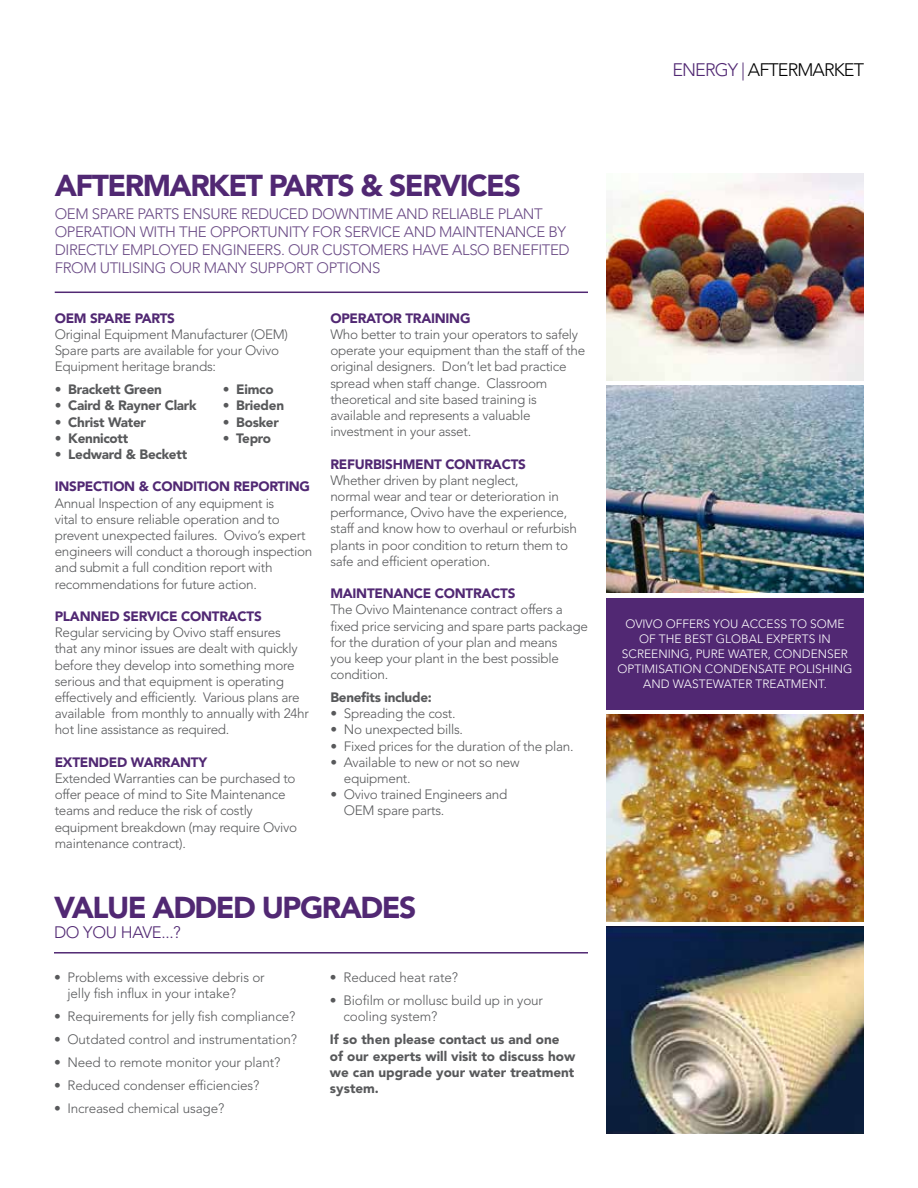
<style>
.page{position:relative;width:918px;height:1188px;background:#fff}
.page>*{position:absolute;margin:0;border:0;box-sizing:border-box;transform-origin:0 0}
.t1{font:900 30px "Avenir LT Std";letter-spacing:-.05em;color:#512873}
.t2{font:300 18px "Avenir LT Std";letter-spacing:-.05em;color:#000}
.t3{font:300 16.5px "Avenir LT Std";letter-spacing:-.02em;color:#512873}
.t4{font:300 15px/18px "Avenir LT Std";letter-spacing:-.025em;color:#6a4a85}
.t5{font:300 13.5px/16.2px "Avenir LT Std";letter-spacing:-.02em;color:#58595b}
.t6{font:900 13.5px "Avenir LT Std";letter-spacing:-.02em;color:#512873}
.t7{font:900 13.5px "Avenir LT Std";letter-spacing:-.02em;color:#58595b}
.t8{font:900 13.5px/16.2px "Avenir LT Std";color:#58595b}
.t9{font:300 12px/15px "Avenir LT Std";color:#fff;text-align:center}
.s1{color:#512873}
</style>
<div class="page">
<hr style="left:54px;top:952px;width:534px;height:2px;background:#512873">
<hr style="left:55px;top:292px;width:533px;height:1px;background:#512873">
<img style="left:606px;top:173px;width:258px;height:207px">
<img style="left:606px;top:715px;width:258px;height:207px">
<img style="left:606px;top:385px;width:258px;height:207px">
<img style="left:606px;top:927px;width:258px;height:207px">
<div style="left:606px;top:598px;width:258px;height:111px;background:#512873"></div>
<h2 class="t2" style="left:672px;top:59px;width:193px"><span class="s1">ENERGY |</span> AFTERMARKET</h2>
<h1 class="t1" style="left:55px;top:167px;width:468px">AFTERMARKET PARTS &amp; SERVICES</h1>
<p class="t4" style="left:55px;top:204px;width:516px">OEM SPARE PARTS ENSURE REDUCED DOWNTIME AND RELIABLE PLANT OPERATION WITH THE OPPORTUNITY FOR SERVICE AND MAINTENANCE BY DIRECTLY EMPLOYED ENGINEERS. OUR CUSTOMERS HAVE ALSO BENEFITED FROM UTILISING OUR MANY SUPPORT OPTIONS</p>
<p class="t6" style="left:55px;top:310px;width:122px">OEM SPARE PARTS</p>
<p class="t5" style="left:55px;top:326px;width:235px">Original Equipment Manufacturer (OEM)<br>Spare parts are available for your Ovivo<br>Equipment heritage brands:</p>
<p class="t7" style="left:55px;top:381px;width:109px">• Brackett Green</p>
<p class="t7" style="left:223px;top:381px;width:52px">• Eimco</p>
<p class="t7" style="left:55px;top:398px;width:143px">• Caird &amp; Rayner Clark</p>
<p class="t7" style="left:223px;top:398px;width:63px">• Brieden</p>
<p class="t7" style="left:55px;top:414px;width:93px">• Christ Water</p>
<p class="t7" style="left:223px;top:414px;width:58px">• Bosker</p>
<p class="t7" style="left:55px;top:430px;width:75px">• Kennicott</p>
<p class="t7" style="left:223px;top:430px;width:50px">• Tepro</p>
<p class="t7" style="left:55px;top:446px;width:134px">• Ledward &amp; Beckett</p>
<p class="t6" style="left:55px;top:479px;width:257px">INSPECTION &amp; CONDITION REPORTING</p>
<p class="t5" style="left:55px;top:495px;width:259px">Annual Inspection of any equipment is<br>vital to ensure reliable operation and to prevent unexpected failures. Ovivo’s expert engineers will conduct a thorough inspection and submit a full condition report with recommendations for future action.</p>
<p class="t6" style="left:55px;top:608px;width:209px">PLANNED SERVICE CONTRACTS</p>
<p class="t5" style="left:55px;top:625px;width:256px">Regular servicing by Ovivo staff ensures<br>that any minor issues are dealt with quickly before they develop into something more serious and that equipment is operating effectively and efficiently. Various plans are available from monthly to annually with 24hr hot line assistance as required.</p>
<p class="t6" style="left:55px;top:754px;width:154px">EXTENDED WARRANTY</p>
<p class="t5" style="left:55px;top:770px;width:244px">Extended Warranties can be purchased to offer peace of mind to Site Maintenance teams and reduce the risk of costly equipment breakdown (may require Ovivo maintenance contract).</p>
<p class="t6" style="left:330px;top:310px;width:142px">OPERATOR TRAINING</p>
<p class="t5" style="left:330px;top:326px;width:256px">Who better to train your operators to safely operate your equipment than the staff of the original designers. Don’t let bad practice spread when staff change. Classroom theoretical and site based training is available and represents a valuable investment in your asset.</p>
<p class="t6" style="left:330px;top:456px;width:197px">REFURBISHMENT CONTRACTS</p>
<p class="t5" style="left:330px;top:472px;width:248px">Whether driven by plant neglect,<br>normal wear and tear or deterioration in performance, Ovivo have the experience, staff and know how to overhaul or refurbish plants in poor condition to return them to safe and efficient operation.</p>
<p class="t6" style="left:330px;top:585px;width:187px">MAINTENANCE CONTRACTS</p>
<p class="t5" style="left:330px;top:602px;width:259px">The Ovivo Maintenance contract offers a fixed price servicing and spare parts package for the duration of your plan and means<br>you keep your plant in the best possible condition.</p>
<p class="t7" style="left:330px;top:689px;width:103px">Benefits include:</p>
<p class="t5" style="left:330px;top:706px;width:127px">• Spreading the cost.</p>
<p class="t5" style="left:330px;top:722px;width:134px">• No unexpected bills.</p>
<p class="t5" style="left:330px;top:738px;width:245px">• Fixed prices for the duration of the plan.</p>
<p class="t5" style="left:344px;top:754px;width:177px;text-indent:-14px">• Available to new or not so new equipment.</p>
<p class="t5" style="left:344px;top:787px;width:165px;text-indent:-14px">• Ovivo trained Engineers and<br>OEM spare parts.</p>
<h1 class="t1" style="left:54px;top:890px;width:364px">VALUE ADDED UPGRADES</h1>
<p class="t3" style="left:54px;top:923px;width:128px">DO YOU HAVE...?</p>
<p class="t5" style="left:68px;top:970px;width:199px;text-indent:-14px">• Problems with excessive debris or jelly fish influx in your intake?</p>
<p class="t5" style="left:54px;top:1009px;width:243px">• Requirements for jelly fish compliance?</p>
<p class="t5" style="left:54px;top:1032px;width:245px">• Outdated control and instrumentation?</p>
<p class="t5" style="left:54px;top:1055px;width:228px">• Need to remote monitor your plant?</p>
<p class="t5" style="left:54px;top:1078px;width:207px">• Reduced condenser efficiencies?</p>
<p class="t5" style="left:54px;top:1100px;width:172px">• Increased chemical usage?</p>
<p class="t5" style="left:330px;top:970px;width:130px">• Reduced heat rate?</p>
<p class="t5" style="left:343px;top:992px;width:201px;text-indent:-14px">• Biofilm or mollusc build up in your cooling system?</p>
<p class="t8" style="left:330px;top:1031px;width:247px">If so then please contact us and one of our experts will visit to discuss how we can upgrade your water treatment system.</p>
<p class="t9" style="left:618px;top:616px;width:236px">OVIVO OFFERS YOU ACCESS TO SOME<br>OF THE BEST GLOBAL EXPERTS IN<br>SCREENING, PURE WATER, CONDENSER<br>OPTIMISATION CONDENSATE POLISHING<br>AND WASTEWATER TREATMENT.</p>
</div>
